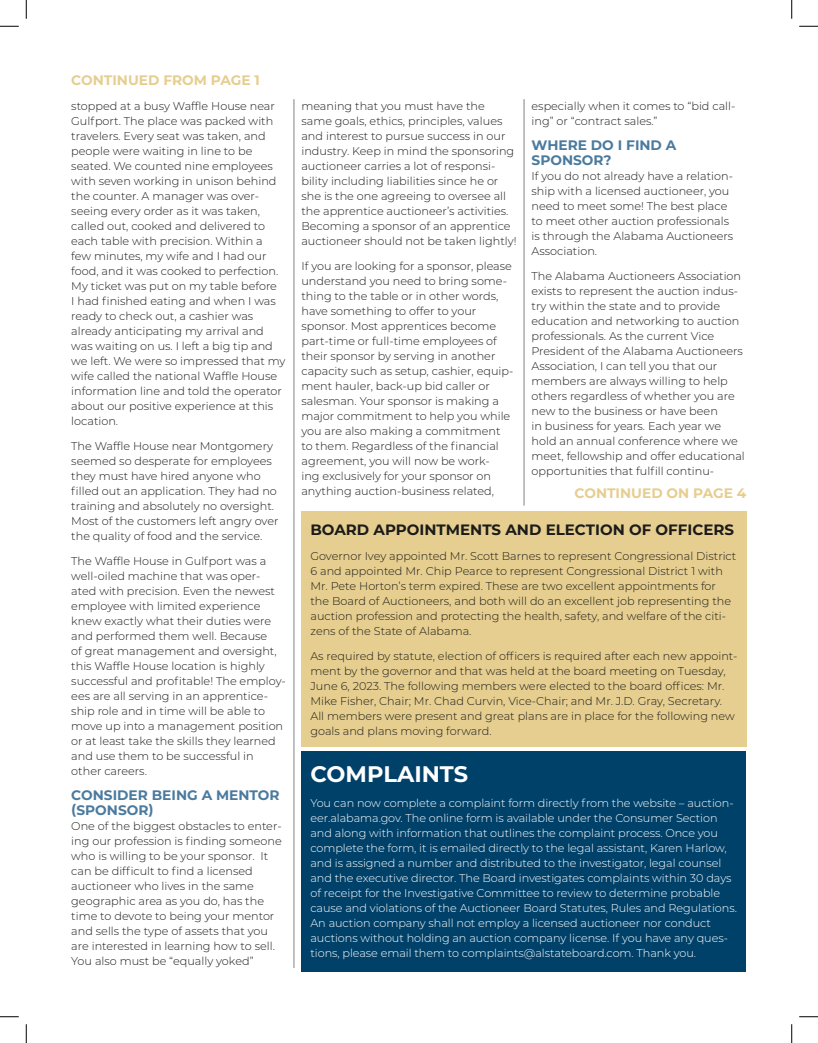
<style>
.page{position:relative;width:818px;height:1043px;background:#fff}
.page>*{position:absolute;margin:0;border:0;box-sizing:border-box;transform-origin:0 0}
.t1{font:700 22.5px "Montserrat";color:#fff}
.t2{font:700 15px "Montserrat";color:#1c1b1a}
.t3{font:700 13.75px/14.9px "Montserrat";color:#4a7a9e}
.t4{font:700 13.75px "Montserrat";color:#e5ce8f}
.t5{font:300 11.25px/15px "Montserrat";color:#1c1b1a}
.t6{font:300 11.25px/15px "Montserrat";letter-spacing:-.005em;color:#fff}
</style>
<div class="page">
<hr style="left:293px;top:99px;width:1px;height:869px;background:#abacac">
<hr style="left:523px;top:99px;width:1px;height:406px;background:#abacac">
<div style="left:301px;top:751px;width:445px;height:220px;background:#004169"></div>
<div style="left:301px;top:511px;width:445px;height:235px;background:#e5ce8f"></div>
<svg style="left:0;top:25px;width:19px;height:2px"></svg>
<svg style="left:799px;top:25px;width:19px;height:2px"></svg>
<svg style="left:0;top:1016px;width:19px;height:1px"></svg>
<svg style="left:799px;top:1016px;width:19px;height:1px"></svg>
<svg style="left:25px;top:0;width:2px;height:19px"></svg>
<svg style="left:25px;top:1024px;width:2px;height:18px"></svg>
<svg style="left:791px;top:0;width:1px;height:19px"></svg>
<svg style="left:791px;top:1024px;width:1px;height:18px"></svg>
<p class="t4" style="left:71px;top:70px;width:190px">CONTINUED FROM PAGE 1</p>
<p class="t5" style="left:71px;top:98px;width:216px">stopped at a busy Waffl e House near Gulfport. The place was packed with travelers. Every seat was taken, and people were waiting in line to be seated. We counted nine employees with seven working in unison behind the counter. A manager was over&shy;seeing every order as it was taken, called out, cooked and delivered to each table with precision. Within a<br>few minutes, my wife and I had our food, and it was cooked to perfection.<br>My ticket was put on my table before<br>I had finished eating and when I was ready to check out, a cashier was already anticipating my arrival and was waiting on us. I left a big tip and we left. We were so impressed that my wife called the national Waffle House information line and told the operator about our positive experience at this location.</p>
<p class="t5" style="left:71px;top:438px;width:209px">The Waffle House near Montgomery seemed so desperate for employees they must have hired anyone who filled out an application. They had no training and absolutely no oversight.<br>Most of the customers left angry over the quality of food and the service.</p>
<p class="t5" style="left:71px;top:553px;width:216px">The Waffle House in Gulfport was a well-oiled machine that was oper&shy;ated with precision. Even the newest employee with limited experience knew exactly what their duties were and performed them well. Because<br>of great management and oversight, this Waffle House location is highly successful and profitable! The employ&shy;ees are all serving in an apprentice&shy;ship role and in time will be able to move up into a management position or at least take the skills they learned and use them to be successful in other careers.</p>
<p class="t3" style="left:71px;top:787px;width:210px">CONSIDER BEING A MENTOR (SPONSOR)</p>
<p class="t5" style="left:71px;top:818px;width:212px">One of the biggest obstacles to enter&shy;ing our profession is finding someone who is willing to be your sponsor. It can be difficult to find a licensed auctioneer who lives in the same geographic area as you do, has the time to devote to being your mentor and sells the type of assets that you are interested in learning how to sell.<br>You also must be “equally yoked”</p>
<p class="t5" style="left:531px;top:98px;width:205px">especially when it comes to “bid call&shy;ing” or “contract sales.”</p>
<p class="t3" style="left:531px;top:137px;width:146px">WHERE DO I FIND A<br>SPONSOR?</p>
<p class="t5" style="left:531px;top:168px;width:203px">If you do not already have a relation&shy;ship with a licensed auctioneer, you need to meet some! The best place to meet other auction professionals is through the Alabama Auctioneers<br>Association.</p>
<p class="t5" style="left:531px;top:268px;width:215px">The Alabama Auctioneers Association exists to represent the auction indus&shy;try within the state and to provide education and networking to auction professionals. As the current Vice President of the Alabama Auctioneers Association, I can tell you that our members are always willing to help others regardless of whether you are new to the business or have been<br>in business for years. Each year we hold an annual conference where we meet, fellowship and offer educational opportunities that fulfill continu-</p>
<p class="t5" style="left:301px;top:98px;width:217px">meaning that you must have the same goals, ethics, principles, values and interest to pursue success in our industry. Keep in mind the sponsoring auctioneer carries a lot of responsi&shy;bility including liabilities since he or she is the one agreeing to oversee all the apprentice auctioneer’s activities.<br>Becoming a sponsor of an apprentice auctioneer should not be taken lightly!</p>
<p class="t5" style="left:301px;top:258px;width:213px">If you are looking for a sponsor, please understand you need to bring some&shy;thing to the table or in other words, have something to offer to your sponsor. Most apprentices become part-time or full-time employees of their sponsor by serving in another capacity such as setup, cashier, equip&shy;ment hauler, back-up bid caller or salesman. Your sponsor is making a major commitment to help you while you are also making a commitment to them. Regardless of the financial agreement, you will now be work-<br>ing exclusively for your sponsor on anything auction-business related,</p>
<p class="t4" style="left:574px;top:483px;width:173px">CONTINUED ON PAGE 4</p>
<h2 class="t2" style="left:310px;top:518px;width:425px">BOARD APPOINTMENTS AND ELECTION OF OFFICERS</h2>
<p class="t5" style="left:310px;top:548px;width:427px">Governor Ivey appointed Mr. Scott Barnes to represent Congressional District 6 and appointed Mr. Chip Pearce to represent Congressional District 1 with Mr. Pete Horton’s term expired. These are two excellent appointments for the Board of Auctioneers, and both will do an excellent job representing the auction profession and protecting the health, safety, and welfare of the citi&shy;zens of the State of Alabama.</p>
<p class="t5" style="left:310px;top:648px;width:428px">As required by statute, election of officers is required after each new appoint&shy;ment by the governor and that was held at the board meeting on Tuesday, June 6, 2023. The following members were elected to the board offi ces: Mr.<br>Mike Fisher, Chair; Mr. Chad Curvin, Vice-Chair; and Mr. J.D. Gray, Secretary.<br>All members were present and great plans are in place for the following new goals and plans moving forward.</p>
<h1 class="t1" style="left:310px;top:758px;width:159px">COMPLAINTS</h1>
<p class="t6" style="left:310px;top:795px;width:428px">You can now complete a complaint form directly from the website – auction&shy;eer.alabama.gov. The online form is available under the Consumer Section and along with information that outlines the complaint process. Once you complete the form, it is emailed directly to the legal assistant, Karen Harlow, and is assigned a number and distributed to the investigator, legal counsel and the executive director. The Board investigates complaints within 30 days of receipt for the Investigative Committee to review to determine probable cause and violations of the Auctioneer Board Statutes, Rules and Regulations.<br>An auction company shall not employ a licensed auctioneer nor conduct auctions without holding an auction company license. If you have any ques&shy;tions, please email them to complaints@alstateboard.com. Thank you.</p>
</div>
